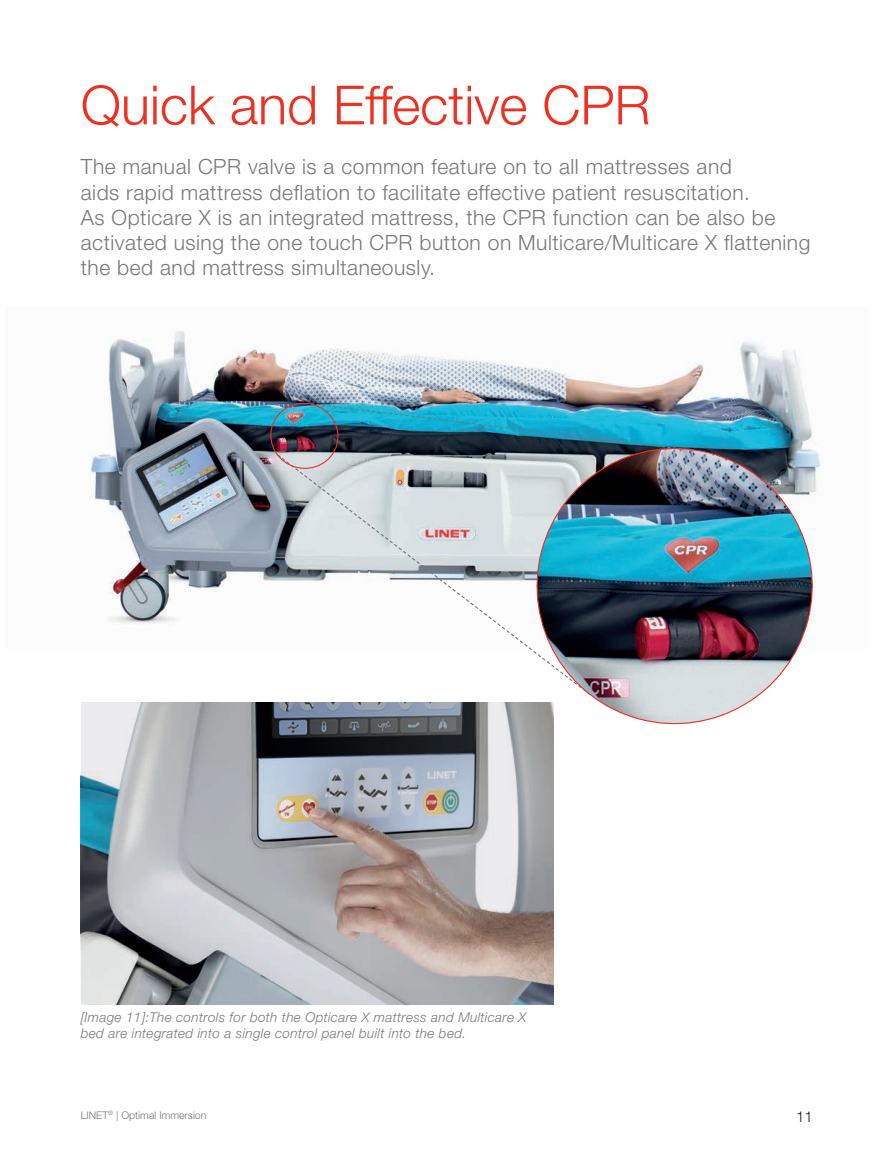
<style>
.page{position:relative;width:894px;height:1149px;background:#fff}
.page>*{position:absolute;margin:0;border:0;box-sizing:border-box;transform-origin:0 0}
.t1{font:300 54px "Helvetica Neue LT Pro";color:#ef3122}
.t2{font:300 21px/25.2px "Helvetica Neue LT Pro";letter-spacing:.025em;color:#76787b}
.t3{font:300 15px "Helvetica Neue LT Pro";color:#231f20}
.t4{font:italic 300 13.5px/16.2px "Helvetica Neue LT Pro";letter-spacing:.025em;color:#76787b}
.t5{font:300 10.5px "Helvetica Neue LT Pro";color:#76787b}
</style>
<div class="page">
<img style="left:81px;top:702px;width:472px;height:302px">
<img style="left:88px;top:331px;width:725px;height:293px">
<svg style="left:276px;top:472px;width:245px;height:171px"></svg>
<img style="left:521px;top:432px;width:301px;height:306px">
<img style="left:266px;top:398px;width:433px;height:74px">
<h1 class="t1" style="left:81px;top:72px;width:571px">Quick and Effective CPR</h1>
<p class="t2" style="left:81px;top:154px;width:731px">The manual CPR valve is a common feature on to all mattresses and<br>aids rapid mattress deflation to facilitate effective patient resuscitation.<br>As Opticare X is an integrated mattress, the CPR function can be also be activated using the one touch CPR button on Multicare/Multicare X flattening the bed and mattress simultaneously.</p>
<p class="t4" style="left:81px;top:1008px;width:447px">[Image 11]:The controls for both the Opticare X mattress and Multicare X bed are integrated into a single control panel built into the bed.</p>
<p class="t5" style="left:81px;top:1108px;width:127px">LINET<sup>®</sup> | Optimal Immersion</p>
<p class="t3" style="left:795px;top:1107px;width:18px">11</p>
</div>
